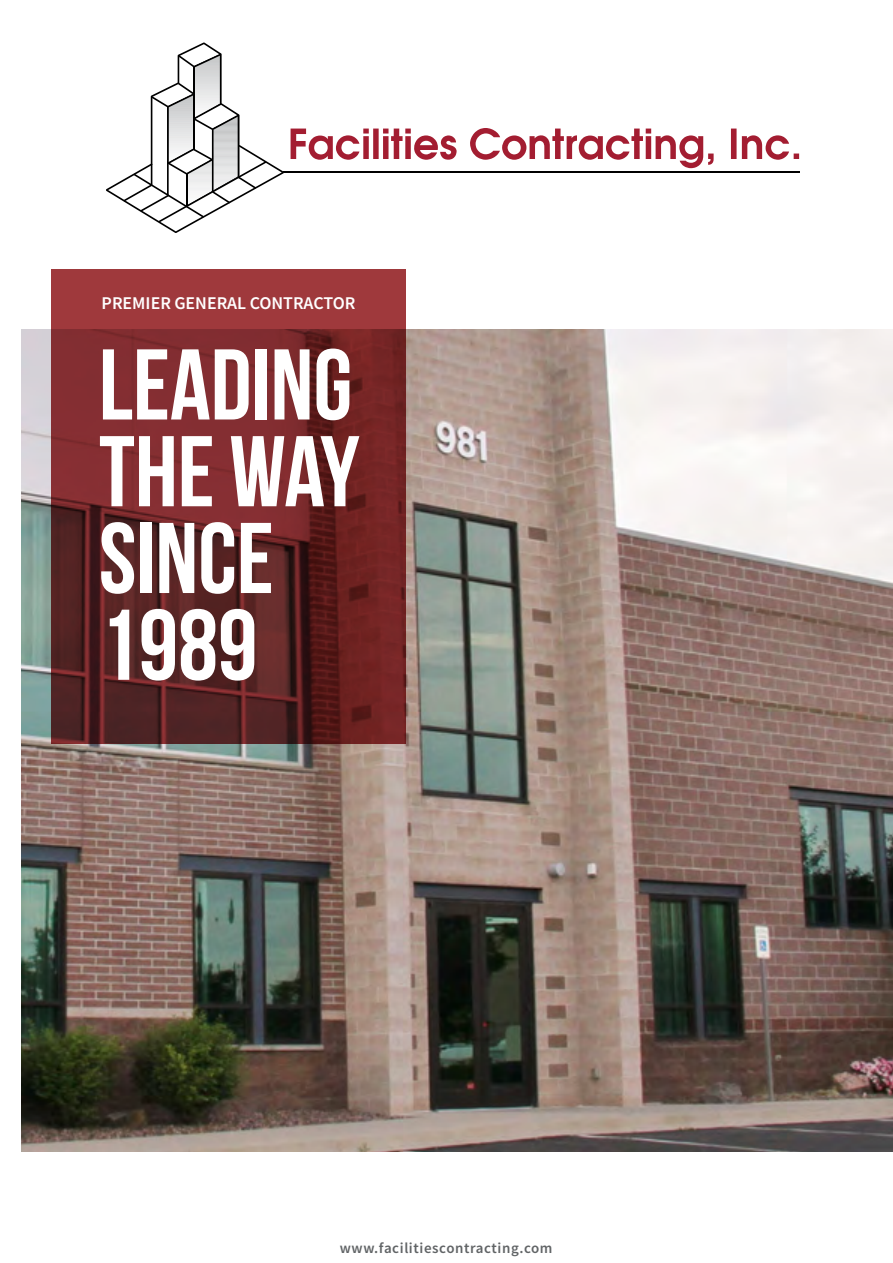
<style>
.page{position:relative;width:893px;height:1263px;background:#fff}
.page>*{position:absolute;margin:0;border:0;box-sizing:border-box;transform-origin:0 0}
.t1{font:100.2px/86.7px "Bebas Neue";color:#fff}
.t2{font:600 18px "Source Sans Pro";color:#fff}
.t3{font:600 15px "Source Sans Pro";letter-spacing:.04em;color:#616466}
</style>
<div class="page">
<img style="left:21px;top:330px;width:872px;height:822px">
<svg style="left:52px;top:270px;width:354px;height:474px;background:#702829"></svg>
<svg style="left:291px;top:128px;width:508px;height:40px"></svg>
<hr style="left:283px;top:172px;width:516px;height:1px;background:#000">
<svg style="left:106px;top:43px;width:178px;height:190px"></svg>
<p class="t2" style="left:102px;top:291px;width:255px">PREMIER GENERAL CONTRACTOR</p>
<h1 class="t1" style="left:99px;top:341px;width:262px">LEADING<br>THE WAY<br>SINCE<br>1989</h1>
<p class="t3" style="left:340px;top:1238px;width:214px">www.facilitiescontracting.com</p>
</div>
